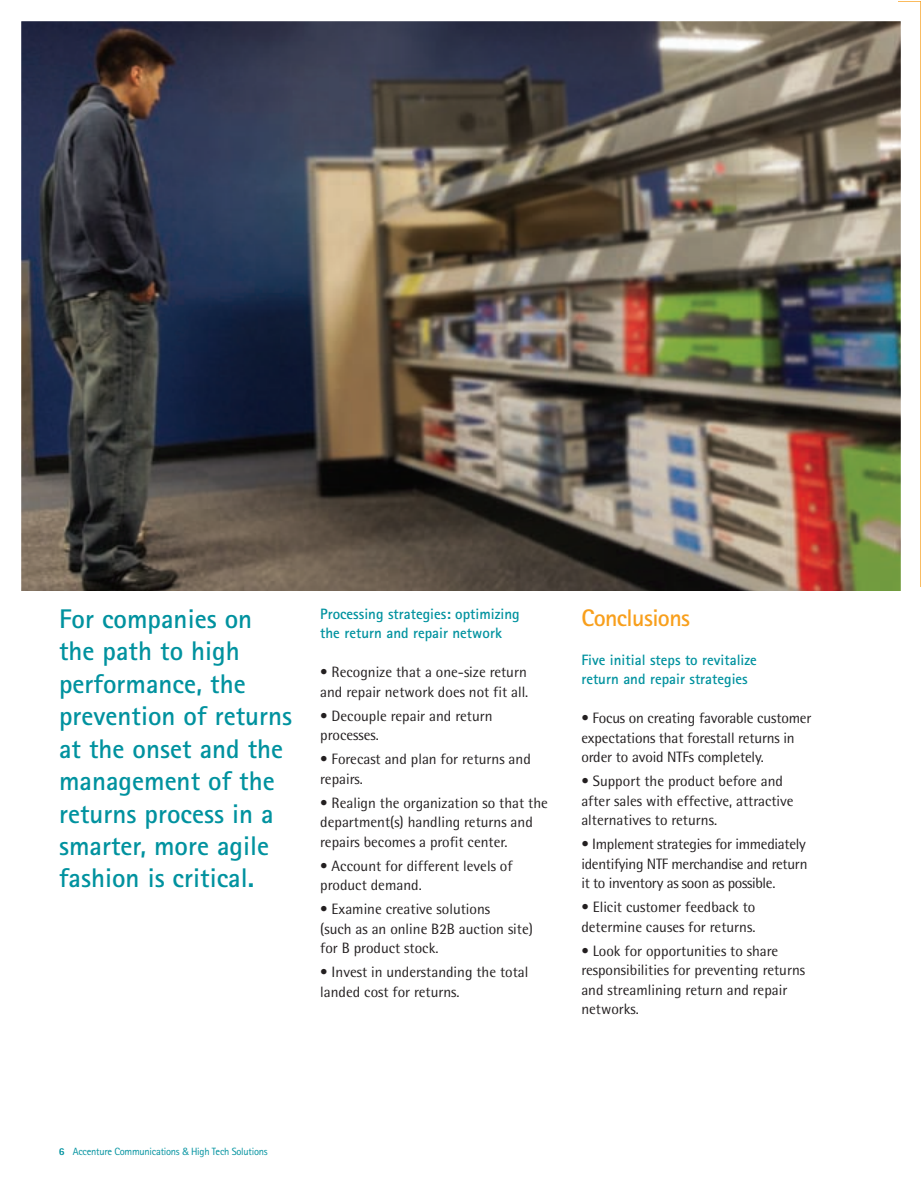
<style>
.page{position:relative;width:921px;height:1191px;background:#fff}
.page>*{position:absolute;margin:0;border:0;box-sizing:border-box;transform-origin:0 0}
.t1{font:700 27px/32.4px "Agfa Rotis Sans Serif";color:#00929f}
.t2{font:700 24px "Agfa Rotis Sans Serif";letter-spacing:-.025em;color:#f89f1c}
.t3{font:15px/19.5px "Agfa Rotis Semisans";color:#231f20}
.t4{font:700 15px/19.5px "Agfa Rotis Sans Serif";color:#00929f}
.t5{font:10.5px "Agfa Rotis Sans Serif";letter-spacing:-.025em;color:#00929f}
</style>
<div class="page">
<img style="left:23px;top:23px;width:876px;height:567px">
<h1 class="t1" style="left:59px;top:602px;width:234px">For companies on the path to high performance, the prevention of returns at the onset and the management of the returns process in a smarter, more agile fashion is critical.</h1>
<p class="t4" style="left:320px;top:603px;width:201px">Processing strategies: optimizing the return and repair network</p>
<p class="t3" style="left:320px;top:662px;width:209px">• Recognize that a one-size return and repair network does not fit all.</p>
<p class="t3" style="left:320px;top:705px;width:174px">• Decouple repair and return processes.</p>
<p class="t3" style="left:320px;top:749px;width:212px">• Forecast and plan for returns and repairs.</p>
<p class="t3" style="left:320px;top:792px;width:229px">• Realign the organization so that the department(s) handling returns and repairs becomes a profit center.</p>
<p class="t3" style="left:320px;top:855px;width:194px">• Account for different levels of product demand.</p>
<p class="t3" style="left:320px;top:899px;width:214px">• Examine creative solutions<br>(such as an online B2B auction site) for B product stock.</p>
<p class="t3" style="left:320px;top:962px;width:210px">• Invest in understanding the total landed cost for returns.</p>
<h2 class="t2" style="left:581px;top:602px;width:110px">Conclusions</h2>
<p class="t4" style="left:581px;top:649px;width:177px">Five initial steps to revitalize return and repair strategies</p>
<p class="t3" style="left:581px;top:708px;width:232px">• Focus on creating favorable customer expectations that forestall returns in order to avoid NTFs completely.</p>
<p class="t3" style="left:581px;top:771px;width:214px">• Support the product before and after sales with effective, attractive alternatives to returns.</p>
<p class="t3" style="left:581px;top:834px;width:227px;text-align:justify">• Implement strategies for immediately identifying NTF merchandise and return it to inventory as soon as possible.</p>
<p class="t3" style="left:581px;top:897px;width:175px">• Elicit customer feedback to determine causes for returns.</p>
<p class="t3" style="left:581px;top:940px;width:225px">• Look for opportunities to share responsibilities for preventing returns and streamlining return and repair networks.</p>
<p class="t5" style="left:73px;top:1145px;width:196px">Accenture Communications &amp; High Tech Solutions</p>
</div>
